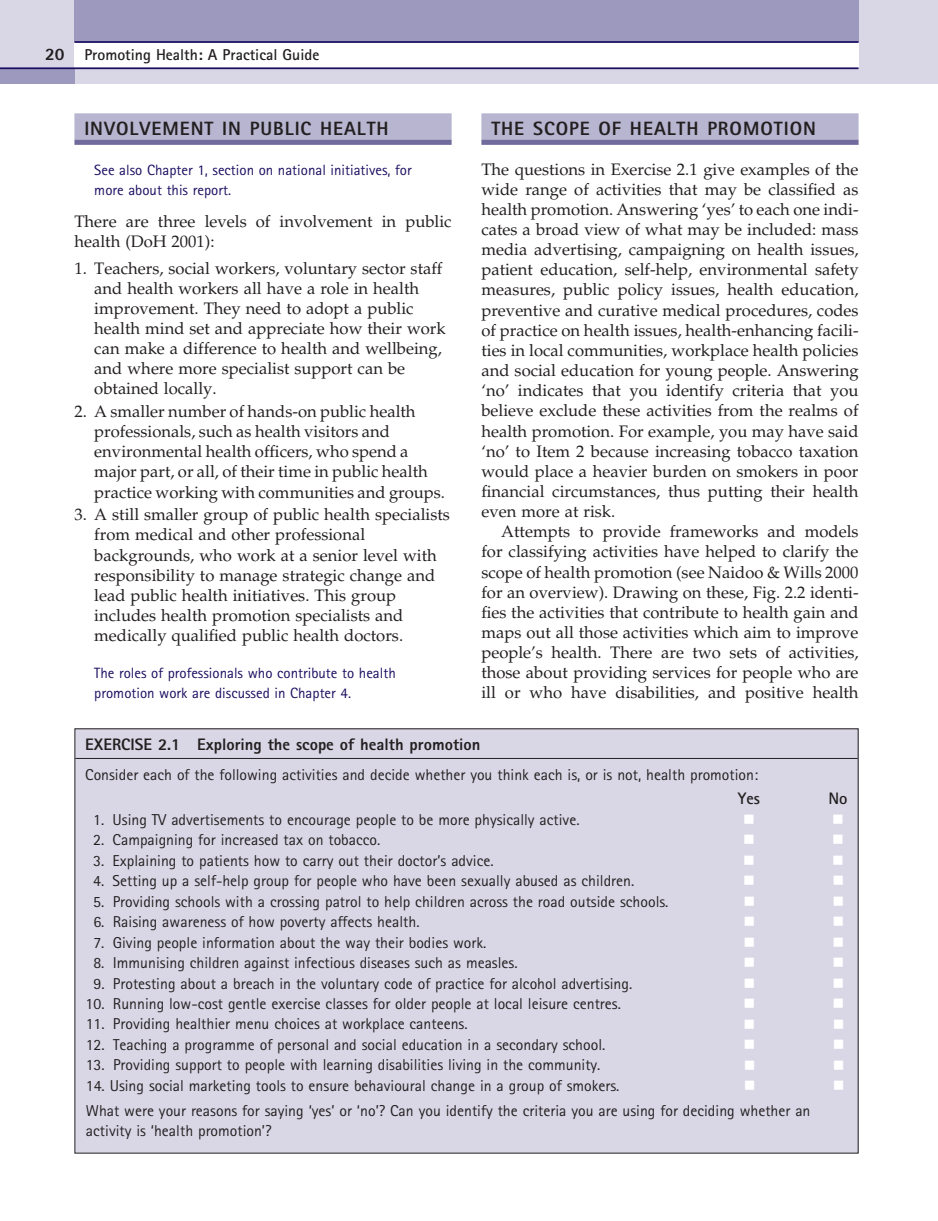
<style>
.page{position:relative;width:938px;height:1221px;background:#fff}
.page>*{position:absolute;margin:0;border:0;box-sizing:border-box;transform-origin:0 0}
.t1{font:800 19.25px "Rotis Sans Serif";letter-spacing:.05em;color:#231f20}
.t2{font:16.62px/20.1px "Palatino";color:#231f20}
.t3{font:800 16.62px "Rotis Sans Serif";color:#231f20}
.t4{font:700 16.62px "Rotis Sans Serif";color:#231f20}
.t5{font:15.75px/20.1px "Rotis Sans Serif";color:#231f20}
.t6{font:700 15.75px "Rotis Sans Serif";color:#231f20}
.t7{font:15.75px "Wingdings";color:#fff}
.t8{font:14.88px/20.1px "Rotis Sans Serif";color:#1a0e60}
.s1{font-weight:800;font-size:17.5px}
</style>
<div class="page">
<div style="left:0;top:0;width:938px;height:84px;background:#d9d7e6"></div>
<div style="left:74px;top:0;width:784px;height:42px;background:#9d99be"></div>
<div style="left:74px;top:42px;width:784px;height:26px;background:#fff"></div>
<div style="left:0;top:68px;width:74px;height:16px;background:#9d99be"></div>
<hr style="left:74px;top:41px;width:784px;height:2px;background:#1a0e60">
<hr style="left:0;top:67px;width:858px;height:2px;background:#1a0e60">
<div style="left:74px;top:113px;width:377px;height:27px;background:#b7b5d0"></div>
<div style="left:74px;top:140px;width:377px;height:5px;background:#716a9d"></div>
<div style="left:481px;top:113px;width:377px;height:27px;background:#b7b5d0"></div>
<div style="left:481px;top:140px;width:377px;height:5px;background:#716a9d"></div>
<div style="left:75px;top:728px;width:783px;height:424px;background:#d9d7e6"></div>
<hr style="left:75px;top:758px;width:782px;height:1px;background:#231f20">
<p class="t6" style="left:45px;top:44px;width:276px"><span class="s1">20</span> Promoting Health: A Practical Guide</p>
<p class="t1" style="left:84px;top:116px;width:306px">INVOLVEMENT IN PUBLIC HEALTH</p>
<p class="t8" style="left:94px;top:159px;width:319px">See also Chapter 1, section on national initiatives, for more about this report.</p>
<p class="t2" style="left:74px;top:211px;width:379px">There are three levels of involvement in public health (DoH 2001):</p>
<p class="t2" style="left:94px;top:258px;width:353px;text-indent:-20px">1. Teachers, social workers, voluntary sector staff and health workers all have a role in health improvement. They need to adopt a public health mind set and appreciate how their work can make a difference to health and wellbeing, and where more specialist support can be obtained locally.</p>
<p class="t2" style="left:94px;top:401px;width:352px;text-indent:-20px">2. A smaller number of hands-on public health professionals, such as health visitors and environmental health officers, who spend a major part, or all, of their time in public health practice working with communities and groups.</p>
<p class="t2" style="left:94px;top:505px;width:357px;text-indent:-20px">3. A still smaller group of public health specialists from medical and other professional backgrounds, who work at a senior level with responsibility to manage strategic change and lead public health initiatives. This group includes health promotion specialists and medically qualified public health doctors.</p>
<p class="t8" style="left:94px;top:662px;width:303px">The roles of professionals who contribute to health promotion work are discussed in Chapter 4.</p>
<p class="t1" style="left:491px;top:116px;width:326px">THE SCOPE OF HEALTH PROMOTION</p>
<p class="t2" style="left:481px;top:159px;width:379px;text-align:justify">The questions in Exercise 2.1 give examples of the wide range of activities that may be classified as health promotion. Answering ‘yes’ to each one indi&shy;cates a broad view of what may be included: mass media advertising, campaigning on health issues, patient education, self-help, environmental safety measures, public policy issues, health education, preventive and curative medical procedures, codes of practice on health issues, health-enhancing facili&shy;ties in local communities, workplace health policies and social education for young people. Answering ‘no’ indicates that you identify criteria that you believe exclude these activities from the realms of health promotion. For example, you may have said ‘no’ to Item 2 because increasing tobacco taxation would place a heavier burden on smokers in poor financial circumstances, thus putting their health even more at risk.</p>
<p class="t2" style="left:481px;top:522px;width:379px;text-align:justify;text-indent:20px">Attempts to provide frameworks and models for classifying activities have helped to clarify the scope of health promotion (see Naidoo &amp; Wills 2000 for an overview). Drawing on these, Fig. 2.2 identi&shy;fies the activities that contribute to health gain and maps out all those activities which aim to improve people’s health. There are two sets of activities, those about providing services for people who are ill or who have disabilities, and positive health</p>
<p class="t3" style="left:85px;top:734px;width:53px">EXERCISE</p>
<p class="t3" style="left:158px;top:734px;width:324px">2.1 EXPLORING THE SCOPE OF HEALTH PROMOTION</p>
<p class="t5" style="left:85px;top:764px;width:674px">Consider each of the following activities and decide whether you think each is, or is not, health promotion:</p>
<p class="t4" style="left:738px;top:788px;width:24px">Yes</p>
<p class="t4" style="left:828px;top:788px;width:21px">No</p>
<p class="t5" style="left:93px;top:809px;width:488px">1. Using TV advertisements to encourage people to be more physically active.</p>
<p class="t7" style="left:743px;top:810px;width:13px">■</p>
<p class="t7" style="left:832px;top:810px;width:13px">■</p>
<p class="t5" style="left:93px;top:829px;width:289px">2. Campaigning for increased tax on tobacco.</p>
<p class="t7" style="left:743px;top:831px;width:13px">■</p>
<p class="t7" style="left:832px;top:831px;width:13px">■</p>
<p class="t5" style="left:93px;top:850px;width:402px">3. Explaining to patients how to carry out their doctor’s advice.</p>
<p class="t7" style="left:743px;top:851px;width:13px">■</p>
<p class="t7" style="left:832px;top:851px;width:13px">■</p>
<p class="t5" style="left:93px;top:870px;width:542px">4. Setting up a self-help group for people who have been sexually abused as children.</p>
<p class="t7" style="left:743px;top:872px;width:13px">■</p>
<p class="t7" style="left:832px;top:872px;width:13px">■</p>
<p class="t5" style="left:93px;top:891px;width:576px">5. Providing schools with a crossing patrol to help children across the road outside schools.</p>
<p class="t7" style="left:743px;top:892px;width:13px">■</p>
<p class="t7" style="left:832px;top:892px;width:13px">■</p>
<p class="t5" style="left:93px;top:911px;width:328px">6. Raising awareness of how poverty affects health.</p>
<p class="t7" style="left:743px;top:913px;width:13px">■</p>
<p class="t7" style="left:832px;top:913px;width:13px">■</p>
<p class="t5" style="left:93px;top:932px;width:394px">7. Giving people information about the way their bodies work.</p>
<p class="t7" style="left:743px;top:933px;width:13px">■</p>
<p class="t7" style="left:832px;top:933px;width:13px">■</p>
<p class="t5" style="left:93px;top:952px;width:426px">8. Immunising children against infectious diseases such as measles.</p>
<p class="t7" style="left:743px;top:954px;width:13px">■</p>
<p class="t7" style="left:832px;top:954px;width:13px">■</p>
<p class="t5" style="left:93px;top:972px;width:540px">9. Protesting about a breach in the voluntary code of practice for alcohol advertising.</p>
<p class="t7" style="left:743px;top:974px;width:13px">■</p>
<p class="t7" style="left:832px;top:974px;width:13px">■</p>
<p class="t5" style="left:86px;top:993px;width:537px">10. Running low-cost gentle exercise classes for older people at local leisure centres.</p>
<p class="t7" style="left:743px;top:994px;width:13px">■</p>
<p class="t7" style="left:832px;top:994px;width:13px">■</p>
<p class="t5" style="left:86px;top:1013px;width:383px">11. Providing healthier menu choices at workplace canteens.</p>
<p class="t7" style="left:743px;top:1015px;width:13px">■</p>
<p class="t7" style="left:832px;top:1015px;width:13px">■</p>
<p class="t5" style="left:86px;top:1034px;width:521px">12. Teaching a programme of personal and social education in a secondary school.</p>
<p class="t7" style="left:743px;top:1035px;width:13px">■</p>
<p class="t7" style="left:832px;top:1035px;width:13px">■</p>
<p class="t5" style="left:86px;top:1054px;width:516px">13. Providing support to people with learning disabilities living in the community.</p>
<p class="t7" style="left:743px;top:1056px;width:13px">■</p>
<p class="t7" style="left:832px;top:1056px;width:13px">■</p>
<p class="t5" style="left:86px;top:1075px;width:535px">14. Using social marketing tools to ensure behavioural change in a group of smokers.</p>
<p class="t7" style="left:743px;top:1076px;width:13px">■</p>
<p class="t7" style="left:832px;top:1076px;width:13px">■</p>
<p class="t5" style="left:86px;top:1099px;width:726px">What were your reasons for saying ‘yes’ or ‘no’? Can you identify the criteria you are using for deciding whether an activity is ‘health promotion’?</p>
</div>
